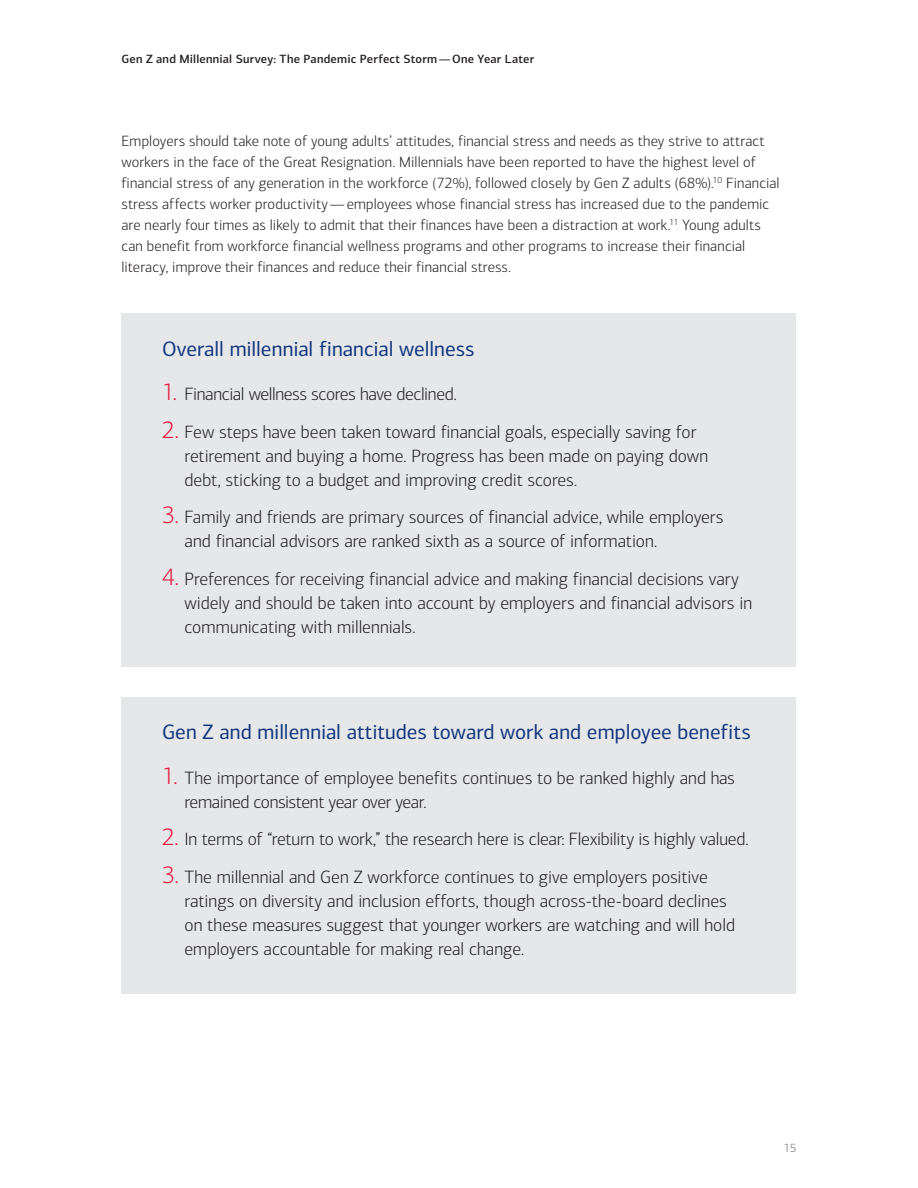
<style>
.page{position:relative;width:918px;height:1188px;background:#fff}
.page>*{position:absolute;margin:0;border:0;box-sizing:border-box;transform-origin:0 0}
.t1{font:21px "Connections";color:#11367e}
.t2{font:300 18px/24px "Connections";color:#231f20}
.t3{font:300 18px "Connections";letter-spacing:-.02em;color:#231f20}
.t4{font:300 15px/21px "Connections";letter-spacing:.01em;color:#231f20}
.t5{font:500 12px "Connections";letter-spacing:.02em;color:#231f20}
.t6{font:12px "Connections";color:#939598}
.s1{font-size:24px;color:#e4183e}
</style>
<div class="page">
<div style="left:122px;top:313px;width:674px;height:353px;background:#e6e7e9"></div>
<div style="left:122px;top:697px;width:674px;height:297px;background:#e6e7e9"></div>
<p class="t5" style="left:122px;top:52px;width:414px">Gen Z and Millennial Survey: The Pandemic Perfect Storm—One Year Later</p>
<p class="t4" style="left:121px;top:131px;width:660px">Employers should take note of young adults’ attitudes, financial stress and needs as they strive to attract workers in the face of the Great Resignation. Millennials have been reported to have the highest level of financial stress of any generation in the workforce (72%), followed closely by Gen Z adults (68%).<sup>10</sup> Financial stress affects worker productivity—employees whose financial stress has increased due to the pandemic are nearly four times as likely to admit that their finances have been a distraction at work.<sup>11</sup> Young adults can benefit from workforce financial wellness programs and other programs to increase their financial literacy, improve their finances and reduce their financial stress.</p>
<h3 class="t1" style="left:162px;top:336px;width:314px">Overall millennial financial wellness</h3>
<p class="t3" style="left:162px;top:384px;width:296px"><span class="s1">1.</span> Financial wellness scores have declined.</p>
<p class="t2" style="left:184px;top:420px;width:525px;text-indent:-22px"><span class="s1">2.</span> Few steps have been taken toward financial goals, especially saving for retirement and buying a home. Progress has been made on paying down debt, sticking to a budget and improving credit scores.</p>
<p class="t2" style="left:184px;top:505px;width:541px;text-indent:-22px"><span class="s1">3.</span> Family and friends are primary sources of financial advice, while employers and financial advisors are ranked sixth as a source of information.</p>
<p class="t2" style="left:184px;top:567px;width:569px;text-indent:-22px"><span class="s1">4.</span> Preferences for receiving financial advice and making financial decisions vary widely and should be taken into account by employers and financial advisors in communicating with millennials.</p>
<h3 class="t1" style="left:162px;top:720px;width:590px">Gen Z and millennial attitudes toward work and employee benefits</h3>
<p class="t2" style="left:184px;top:766px;width:552px;text-indent:-22px"><span class="s1">1.</span> The importance of employee benefits continues to be ranked highly and has remained consistent year over year.</p>
<p class="t2" style="left:162px;top:827px;width:588px"><span class="s1">2.</span> In terms of “return to work,” the research here is clear: Flexibility is highly valued.</p>
<p class="t2" style="left:184px;top:865px;width:552px;text-indent:-22px"><span class="s1">3.</span> The millennial and Gen Z workforce continues to give employers positive ratings on diversity and inclusion efforts, though across-the-board declines on these measures suggest that younger workers are watching and will hold employers accountable for making real change.</p>
<p class="t6" style="left:784px;top:1141px;width:14px">15</p>
</div>
